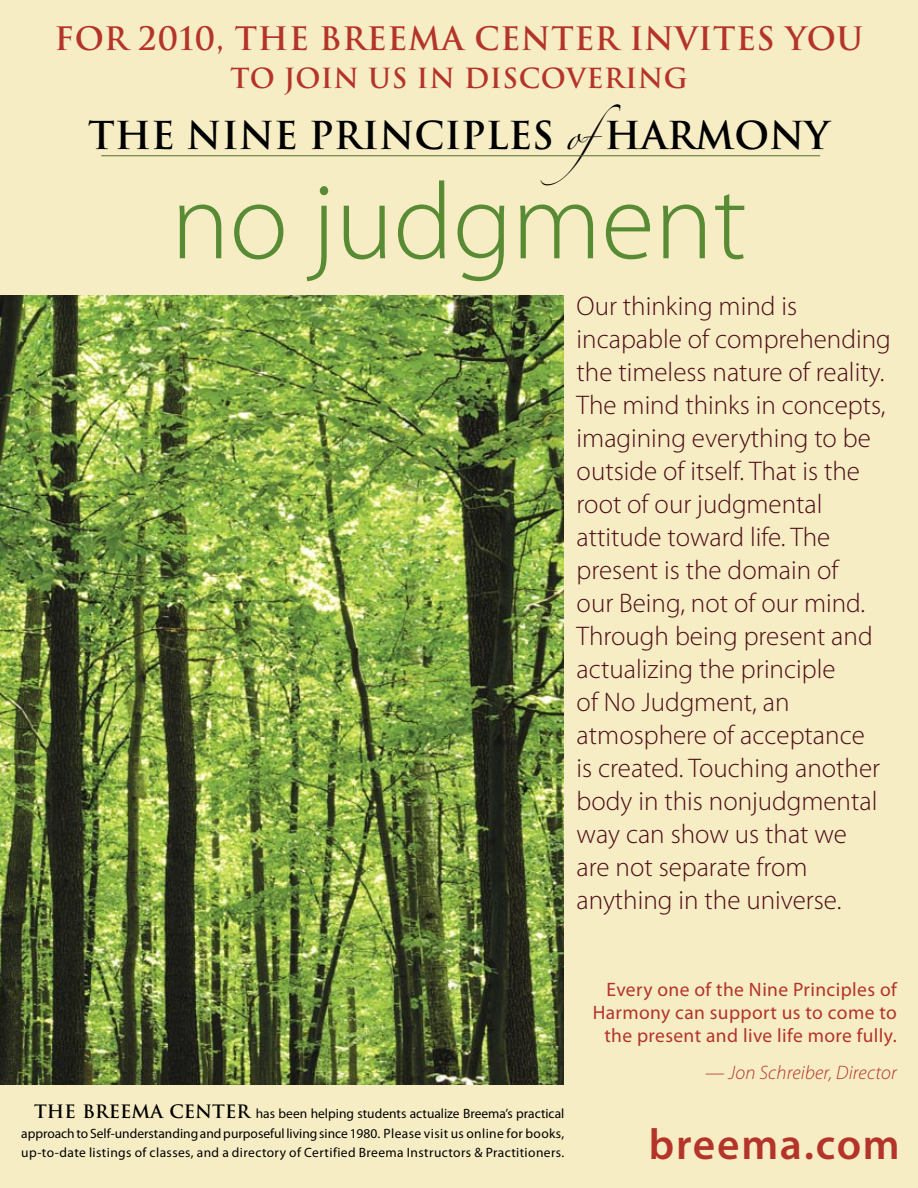
<style>
.page{position:relative;width:918px;height:1188px;background:#f6edc5}
.page>*{position:absolute;margin:0;border:0;box-sizing:border-box;transform-origin:0 0}
.t1{font:300 109.5px "Myriad Pro";color:#598b34}
.t2{font:600 43.5px "Myriad Pro";letter-spacing:.04em;color:#b4342a}
.t3{font:700 37.5px "Trajan";color:#000}
.t4{font:700 31.5px "Trajan";letter-spacing:.02em;color:#b4342a}
.t5{font:300 27px/33px "Myriad Pro";color:#4e0d17}
.t6{font:700 27px "Trajan";letter-spacing:.02em;color:#b4342a}
.t7{font:19.5px/23.4px "Myriad Pro";letter-spacing:.02em;color:#b4342a;text-align:right}
.t8{font:italic 300 19.5px "Myriad Pro";letter-spacing:.01em;color:#b4342a}
.t9{font:13.5px/19.5px "Myriad Pro";letter-spacing:.03em;color:#000;text-align:justify}
.s1{font-family:"Zapfino";font-weight:400;font-size:24px}
.s2{font-family:"Trajan";font-weight:700;font-size:18px}
</style>
<div class="page">
<hr style="left:101px;top:155px;width:719px;height:1px;background:#546b2d">
<img style="left:0;top:295px;width:563px;height:789px">
<p class="t4" style="left:55px;top:19px;width:810px">FOR 2010, THE BREEMA CENTER INVITES YOU</p>
<p class="t6" style="left:230px;top:61px;width:459px">TO JOIN US IN DISCOVERING</p>
<h3 class="t3" style="left:88px;top:112px;width:743px">THE NINE PRINCIPLES <span class="s1">of</span>HARMONY</h3>
<h1 class="t1" style="left:171px;top:162px;width:578px">no judgment</h1>
<p class="t5" style="left:577px;top:290px;width:316px">Our thinking mind is incapable of comprehending the timeless nature of reality.<br>The mind thinks in concepts, imagining everything to be outside of itself. That is the root of our judgmental attitude toward life. The present is the domain of<br>our Being, not of our mind.<br>Through being present and actualizing the principle<br>of No Judgment, an atmosphere of acceptance<br>is created. Touching another body in this nonjudgmental way can show us that we<br>are not separate from anything in the universe.</p>
<p class="t9" style="left:21px;top:1104px;width:545px;text-indent:13px"><span class="s2">THE BREEMA CENTER</span> has been helping students actualize Breema’s practical approach to Self-understanding and purposeful living since 1980. Please visit us online for books, up-to-date listings of classes, and a directory of Certified Breema Instructors &amp; Practitioners.</p>
<p class="t7" style="left:593px;top:977px;width:306px">Every one of the Nine Principles of<br>Harmony can support us to come to the present and live life more fully.</p>
<p class="t8" style="left:705px;top:1062px;width:193px">— Jon Schreiber, Director</p>
<h2 class="t2" style="left:649px;top:1117px;width:252px">breema.com</h2>
</div>
